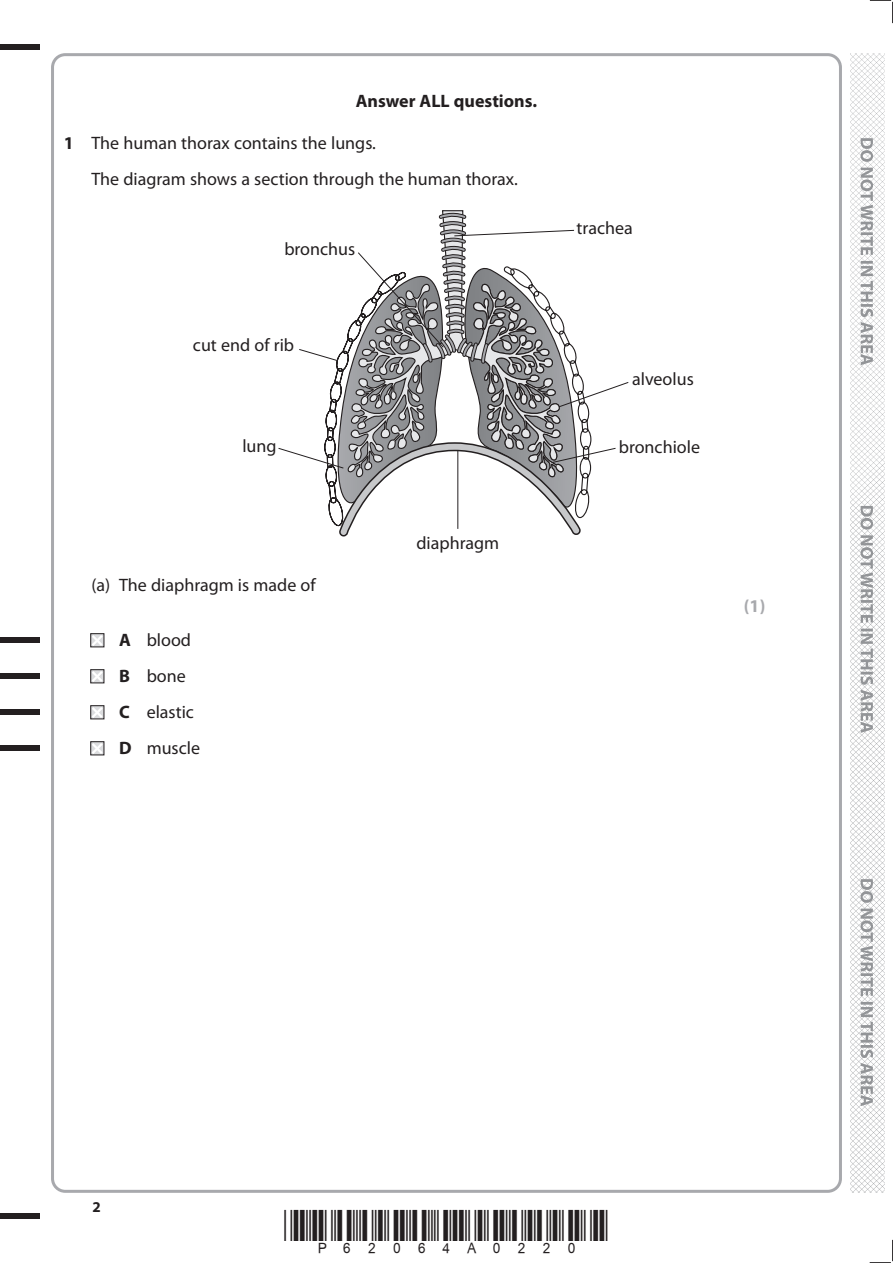
<style>
.page{position:relative;width:893px;height:1263px;background:#fff}
.page>*{position:absolute;margin:0;border:0;box-sizing:border-box;transform-origin:0 0}
.t1{font:18px/36px "Myriad Pro";color:#231f20}
.t2{font:700 18px "Myriad Pro";color:#231f20}
.t3{font:700 18px "Myriad Pro";color:#a8a9ad}
.t4{font:700 15px "Myriad Pro";color:#231f20}
.s1{font-weight:700}
</style>
<div class="page">
<div style="left:0;top:44px;width:40px;height:5px;background:#231f20"></div>
<div style="left:0;top:1214px;width:40px;height:5px;background:#231f20"></div>
<svg style="left:870px;top:0;width:23px;height:23px"></svg>
<svg style="left:870px;top:1240px;width:23px;height:23px"></svg>
<img style="left:850px;top:53px;width:34px;height:1140px">
<svg style="left:860px;top:138px;width:13px;height:968px"></svg>
<svg style="left:278px;top:211px;width:351px;height:325px"></svg>
<hr style="left:457px;top:451px;width:1px;height:78px;background:#231f20">
<svg style="left:90px;top:633px;width:15px;height:15px"></svg>
<svg style="left:90px;top:669px;width:15px;height:15px"></svg>
<svg style="left:90px;top:705px;width:15px;height:15px"></svg>
<svg style="left:90px;top:741px;width:15px;height:15px"></svg>
<div style="left:0;top:637px;width:40px;height:6px;background:#231f20"></div>
<div style="left:0;top:673px;width:40px;height:6px;background:#231f20"></div>
<div style="left:0;top:709px;width:40px;height:6px;background:#231f20"></div>
<div style="left:0;top:745px;width:40px;height:6px;background:#231f20"></div>
<p class="t2" style="left:356px;top:89px;width:183px">Answer ALL questions.</p>
<p class="t1" style="left:91px;top:125px;width:428px;text-indent:-28px"><span class="s1">1</span> The human thorax contains the lungs.<br>The diagram shows a section through the human thorax.</p>
<p class="t1" style="left:284px;top:231px;width:72px">bronchus</p>
<p class="t1" style="left:193px;top:327px;width:103px">cut end of rib</p>
<p class="t1" style="left:242px;top:428px;width:36px">lung</p>
<p class="t1" style="left:91px;top:567px;width:226px">(a) The diaphragm is made of</p>
<p class="t1" style="left:119px;top:621px;width:83px"><span class="s1">A</span> blood<br><span class="s1">B</span> bone<br><span class="s1">C</span> elastic<br><span class="s1">D</span> muscle</p>
<p class="t1" style="left:416px;top:524px;width:84px">diaphragm</p>
<p class="t1" style="left:577px;top:209px;width:58px">trachea</p>
<p class="t1" style="left:632px;top:360px;width:63px">alveolus</p>
<p class="t1" style="left:619px;top:428px;width:83px">bronchiole</p>
<p class="t3" style="left:744px;top:594px;width:23px">(1)</p>
<p class="t4" style="left:92px;top:1197px;width:10px">2</p>
</div>
